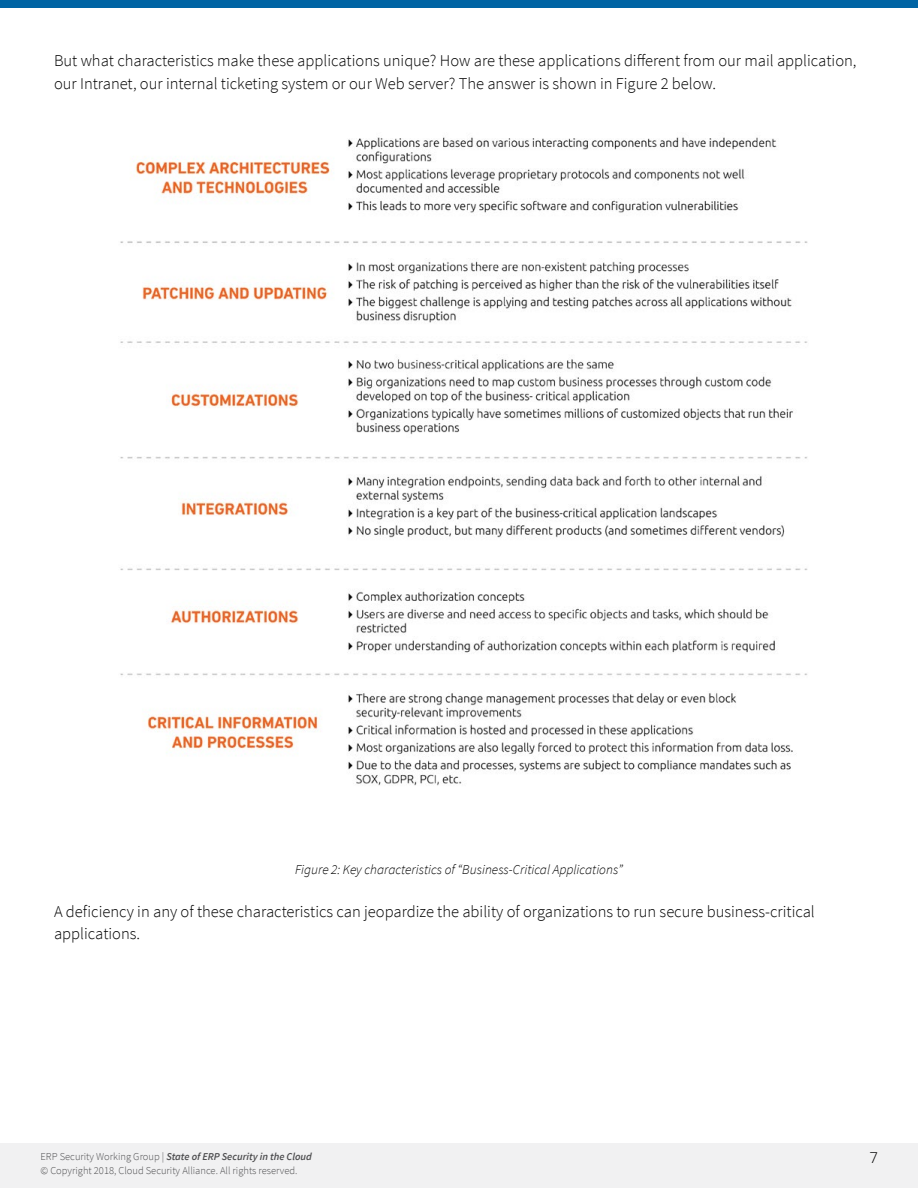
<style>
.page{position:relative;width:918px;height:1188px;background:#fff}
.page>*{position:absolute;margin:0;border:0;box-sizing:border-box;transform-origin:0 0}
.t1{font:300 16.5px/22.5px "Source Sans Pro";color:#000}
.t2{font:300 15px "Open Sans";color:#000}
.t3{font:italic 300 13.5px "Source Sans Pro";color:#000}
.t4{font:300 10.5px/13.5px "Source Sans Pro";color:#4d4d4f}
.s1{font-weight:600;font-style:italic}
</style>
<div class="page">
<div style="left:0;top:0;width:918px;height:8px;background:#0064a4"></div>
<img style="left:120px;top:137px;width:688px;height:649px">
<div style="left:0;top:1143px;width:918px;height:45px;background:#f1f1f2"></div>
<p class="t1" style="left:54px;top:50px;width:804px">But what characteristics make these applications unique? How are these applications different from our mail application, our Intranet, our internal ticketing system or our Web server? The answer is shown in Figure 2 below.</p>
<p class="t3" style="left:295px;top:861px;width:329px">Figure 2: Key characteristics of “Business-Critical Applications”</p>
<p class="t1" style="left:54px;top:900px;width:762px">A deficiency in any of these characteristics can jeopardize the ability of organizations to run secure business-critical applications.</p>
<p class="t4" style="left:40px;top:1150px;width:273px">ERP Security Working Group | <span class="s1">State of ERP Security in the Cloud </span>© Copyright 2018, Cloud Security Alliance. All rights reserved.</p>
<p class="t2" style="left:869px;top:1148px;width:10px">7</p>
</div>
